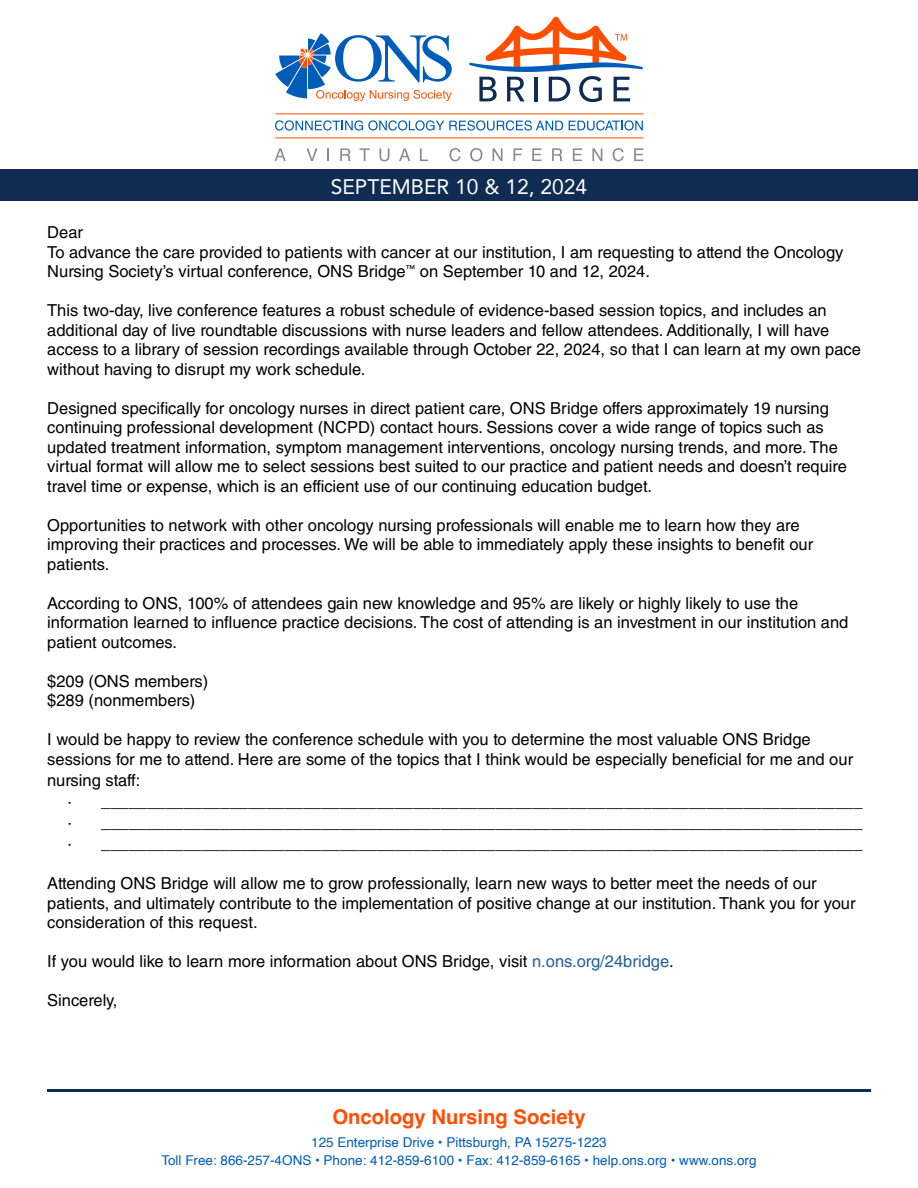
<style>
.page{position:relative;width:918px;height:1188px;background:#fff}
.page>*{position:absolute;margin:0;border:0;box-sizing:border-box;transform-origin:0 0}
.t1{font:21px "Avenir";color:#fff}
.t2{font:700 20.25px "Helvetica";color:#ff4e00}
.t3{font:16.5px/19.5px "Helvetica LT Std";color:#000}
.t4{font:13.5px/18px "Helvetica";color:#005cb9;text-align:center}
.s1{color:#215e9e}
</style>
<div class="page">
<hr style="left:47px;top:1090px;width:824px;height:2px;background:#102c52">
<div style="left:0;top:170px;width:918px;height:31px;background:#102c52"></div>
<svg style="left:275px;top:33px;width:177px;height:68px"></svg>
<svg style="left:275px;top:120px;width:288px;height:11px"></svg>
<svg style="left:569px;top:120px;width:74px;height:11px"></svg>
<hr style="left:275px;top:113px;width:368px;height:1px;background:#ff4e00">
<hr style="left:275px;top:137px;width:368px;height:1px;background:#ff4e00">
<svg style="left:275px;top:148px;width:11px;height:13px"></svg>
<svg style="left:306px;top:148px;width:12px;height:13px"></svg>
<svg style="left:328px;top:148px;width:1px;height:13px"></svg>
<svg style="left:340px;top:148px;width:11px;height:13px"></svg>
<svg style="left:360px;top:148px;width:10px;height:13px"></svg>
<svg style="left:379px;top:148px;width:10px;height:13px"></svg>
<svg style="left:399px;top:148px;width:11px;height:13px"></svg>
<svg style="left:420px;top:148px;width:8px;height:13px"></svg>
<svg style="left:449px;top:148px;width:12px;height:13px"></svg>
<svg style="left:470px;top:148px;width:12px;height:13px"></svg>
<svg style="left:493px;top:148px;width:10px;height:13px"></svg>
<svg style="left:513px;top:148px;width:9px;height:13px"></svg>
<svg style="left:532px;top:148px;width:10px;height:13px"></svg>
<svg style="left:552px;top:148px;width:10px;height:13px"></svg>
<svg style="left:573px;top:148px;width:9px;height:13px"></svg>
<svg style="left:592px;top:148px;width:10px;height:13px"></svg>
<svg style="left:613px;top:148px;width:11px;height:13px"></svg>
<svg style="left:634px;top:148px;width:9px;height:13px"></svg>
<svg style="left:469px;top:17px;width:174px;height:85px"></svg>
<p class="t1" style="left:331px;top:169px;width:258px">SEPTEMBER 10 &amp; 12, 2024</p>
<p class="t3" style="left:47px;top:223px;width:798px">Dear<br>To advance the care provided to patients with cancer at our institution, I am requesting to attend the Oncology<br>Nursing Society’s virtual conference, ONS Bridge<sup>™</sup> on September 10 and 12, 2024.</p>
<p class="t3" style="left:47px;top:301px;width:815px">This two-day, live conference features a robust schedule of evidence-based session topics, and includes an additional day of live roundtable discussions with nurse leaders and fellow attendees. Additionally, I will have access to a library of session recordings available through October 22, 2024, so that I can learn at my own pace without having to disrupt my work schedule.</p>
<p class="t3" style="left:47px;top:398px;width:801px">Designed specifically for oncology nurses in direct patient care, ONS Bridge offers approximately 19 nursing continuing professional development (NCPD) contact hours. Sessions cover a wide range of topics such as updated treatment information, symptom management interventions, oncology nursing trends, and more. The virtual format will allow me to select sessions best suited to our practice and patient needs and doesn’t require travel time or expense, which is an efficient use of our continuing education budget.</p>
<p class="t3" style="left:47px;top:515px;width:768px">Opportunities to network with other oncology nursing professionals will enable me to learn how they are improving their practices and processes. We will be able to immediately apply these insights to benefit our patients.</p>
<p class="t3" style="left:47px;top:593px;width:803px">According to ONS, 100% of attendees gain new knowledge and 95% are likely or highly likely to use the information learned to influence practice decisions. The cost of attending is an investment in our institution and patient outcomes.</p>
<p class="t3" style="left:47px;top:671px;width:163px">$209 (ONS members) $289 (nonmembers)</p>
<p class="t3" style="left:47px;top:730px;width:807px">I would be happy to review the conference schedule with you to determine the most valuable ONS Bridge sessions for me to attend. Here are some of the topics that I think would be especially beneficial for me and our</p>
<p class="t3" style="left:67px;top:770px;width:797px;line-height:21px;text-indent:-20px">nursing staff:<br>· ___________________________________________________________________________________ · ___________________________________________________________________________________ · ___________________________________________________________________________________</p>
<p class="t3" style="left:47px;top:874px;width:810px">Attending ONS Bridge will allow me to grow professionally, learn new ways to better meet the needs of our patients, and ultimately contribute to the implementation of positive change at our institution. Thank you for your consideration of this request.</p>
<p class="t3" style="left:47px;top:952px;width:628px">If you would like to learn more information about ONS Bridge, visit <span class="s1">n.ons.org/24bridge</span>.</p>
<p class="t3" style="left:47px;top:991px;width:72px">Sincerely,</p>
<p class="t2" style="left:332px;top:1105px;width:255px">Oncology Nursing Society</p>
<p class="t4" style="left:161px;top:1133px;width:597px">125 Enterprise Drive • Pittsburgh, PA 15275-1223<br>Toll Free: 866-257-4ONS • Phone: 412-859-6100 • Fax: 412-859-6165 • help.ons.org • www.ons.org</p>
</div>
